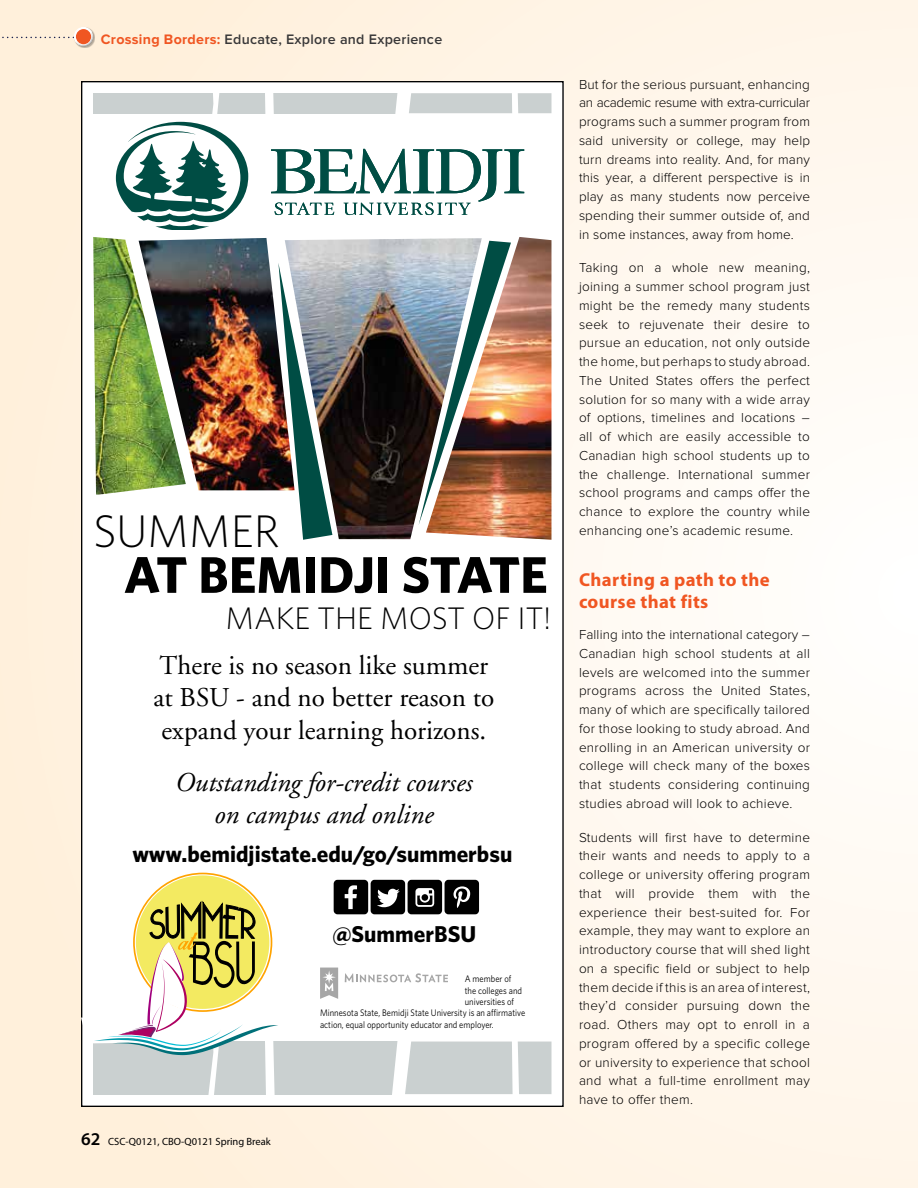
<style>
.page{position:relative;width:918px;height:1188px;background:#fff}
.page>*{position:absolute;margin:0;border:0;box-sizing:border-box;transform-origin:0 0}
.t1{font:700 51.6px "Whitney";color:#000}
.t2{font:50.25px "Social Shapes";color:#000}
.t3{font:300 45.75px "Whitney";color:#000}
.t4{font:300 31.2px "Whitney";color:#000}
.t5{font:27.15px/32.5px "Adobe Garamond";color:#000}
.t6{font:italic 27.15px/32.5px "Adobe Garamond";color:#000;text-align:center}
.t7{font:700 22.95px "Whitney";color:#000}
.t8{font:700 18.75px/22.5px "Myriad Pro";letter-spacing:.02em;color:#f05622}
.t9{font:600 14.25px "Proxima Nova";letter-spacing:.02em;color:#393839}
.t10{font:300 13.5px/18.8px "Proxima Nova";letter-spacing:.02em;color:#000;text-align:justify}
.t11{font:10.5px "Myriad Pro";color:#000}
.t12{font:9.45px "Whitney";color:#000;scale:.9 1}
.s1{font-weight:700;color:#f05622}
.s2{font-weight:600;font-size:18px}
</style>
<div class="page">
<div style="left:0;top:0;width:918px;height:1188px;background:linear-gradient(to right,#ffeed7,#fffbf5)"></div>
<div style="left:81px;top:81px;width:483px;height:1026px;background:#fff"></div>
<img style="left:186px;top:238px;width:92px;height:252px">
<img style="left:285px;top:238px;width:141px;height:301px">
<img style="left:426px;top:237px;width:125px;height:303px">
<img style="left:278px;top:263px;width:54px;height:277px">
<img style="left:419px;top:241px;width:92px;height:284px">
<img style="left:93px;top:237px;width:93px;height:258px">
<svg style="left:518px;top:93px;width:33px;height:20px"></svg>
<svg style="left:93px;top:93px;width:419px;height:20px;background:#cdd3d3"></svg>
<svg style="left:271px;top:149px;width:253px;height:66px"></svg>
<svg style="left:116px;top:122px;width:132px;height:107px"></svg>
<div style="left:136px;top:875px;width:133px;height:134px;background:#f3ea61;border-radius:50%"></div>
<svg style="left:81px;top:901px;width:470px;height:193px"></svg>
<svg style="left:0;top:37px;width:71px;height:1px"></svg>
<div style="left:74px;top:27px;width:21px;height:21px;background:#000;opacity:.3"></div>
<div style="left:71px;top:25px;width:23px;height:18px;background:#fff;opacity:.75"></div>
<div style="left:71px;top:30px;width:23px;height:17px;background:#000;opacity:.5"></div>
<p class="t9" style="left:101px;top:31px;width:343px"><span class="s1">Crossing Borders:</span> Educate, Explore and Experience</p>
<h3 class="t3" style="left:93px;top:501px;width:188px">SUMMER</h3>
<h1 class="t1" style="left:124px;top:540px;width:425px">AT BEMIDJI STATE</h1>
<h3 class="t4" style="left:226px;top:597px;width:327px">MAKE THE MOST OF IT!</h3>
<h3 class="t5" style="left:154px;top:650px;width:342px">There is no season like summer at BSU - and no better reason to expand your learning horizons.</h3>
<h3 class="t6" style="left:175px;top:767px;width:299px">Outstanding for-credit courses on campus and online</h3>
<h3 class="t7" style="left:132px;top:839px;width:382px">www.bemidjistate.edu/go/summerbsu</h3>
<h2 class="t2" style="left:332px;top:868px;width:149px">MNPQ</h2>
<h3 class="t7" style="left:332px;top:919px;width:145px">@SummerBSU</h3>
<p class="t11" style="left:81px;top:1135px;width:191px"><span class="s2">62</span> CSC-Q0121, CBO-Q0121 Spring Break</p>
<p class="t12" style="left:465px;top:973px;width:53px">A member of</p>
<p class="t12" style="left:465px;top:984px;width:65px">the colleges and</p>
<p class="t12" style="left:465px;top:995px;width:56px">universities of</p>
<p class="t12" style="left:320px;top:1007px;width:230px">Minnesota State, Bemidji State University is an affirmative</p>
<p class="t12" style="left:320px;top:1018px;width:195px">action, equal opportunity educator and employer.</p>
<p class="t10" style="left:579px;top:75px;width:233px">But for the serious pursuant, enhancing an academic resume with extra-curricular programs such a summer program from said university or college, may help turn dreams into reality. And, for many this year, a different perspective is in play as many students now perceive spending their summer outside of, and in some instances, away from home.</p>
<p class="t10" style="left:579px;top:259px;width:233px">Taking on a whole new meaning, joining a summer school program just might be the remedy many students seek to rejuvenate their desire to pursue an education, not only outside the home, but perhaps to study abroad.<br>The United States offers the perfect solution for so many with a wide array of options, timelines and locations – all of which are easily accessible to Canadian high school students up to the challenge. International summer school programs and camps offer the chance to explore the country while enhancing one’s academic resume.</p>
<h3 class="t8" style="left:579px;top:569px;width:192px">Charting a path to the course that fits</h3>
<p class="t10" style="left:579px;top:625px;width:233px">Falling into the international category – Canadian high school students at all levels are welcomed into the summer programs across the United States, many of which are specifically tailored for those looking to study abroad. And enrolling in an American university or college will check many of the boxes that students considering continuing studies abroad will look to achieve.</p>
<p class="t10" style="left:579px;top:828px;width:233px">Students will first have to determine their wants and needs to apply to a college or university offering program that will provide them with the experience their best-suited for. For example, they may want to explore an introductory course that will shed light on a specific field or subject to help them decide if this is an area of interest, they’d consider pursuing down the road. Others may opt to enroll in a program offered by a specific college or university to experience that school and what a full-time enrollment may have to offer them.</p>
</div>
